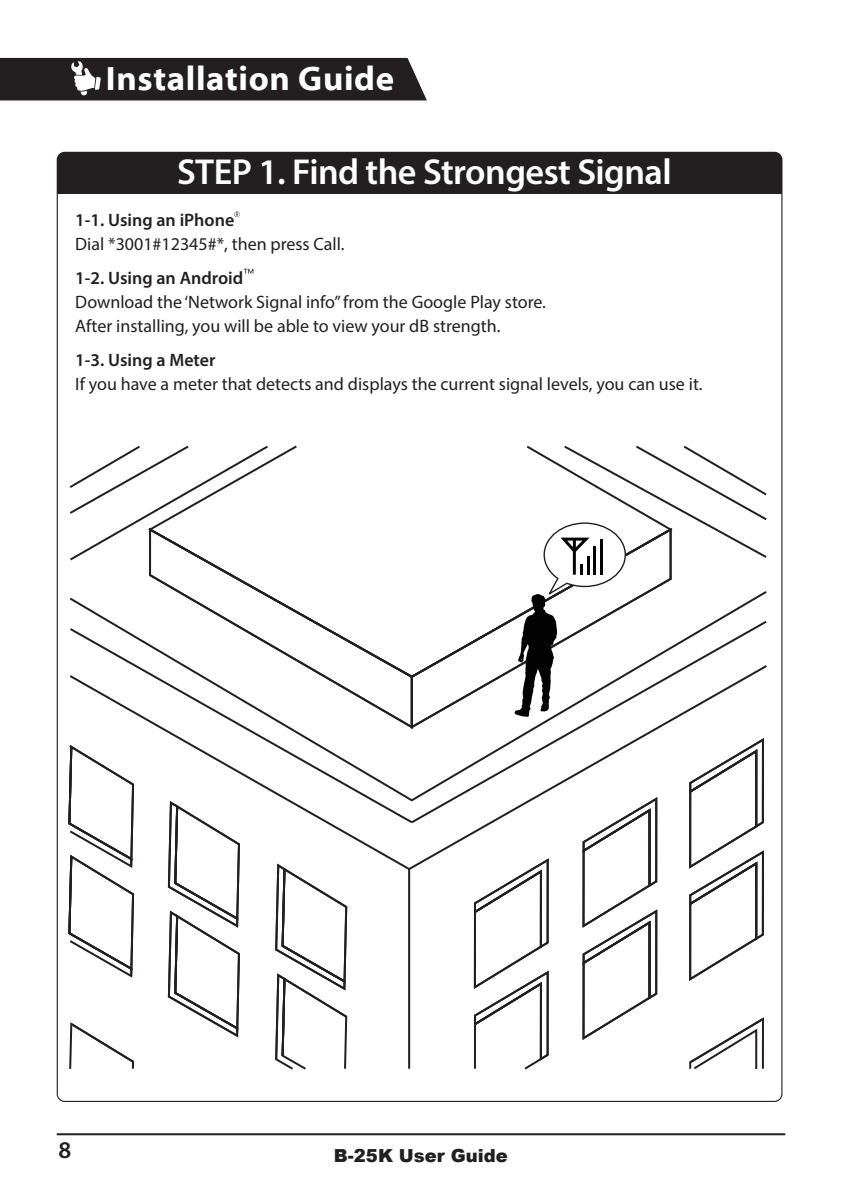
<style>
.page{position:relative;width:842px;height:1191px;background:#fff}
.page>*{position:absolute;margin:0;border:0;box-sizing:border-box;transform-origin:0 0}
.t1{font:600 36.2px "Myriad Pro";letter-spacing:-.015em;color:#fff}
.t2{font:700 34px "Myriad Web Pro";letter-spacing:.02em;color:#fff}
.t3{font:600 24px "Myriad Pro";color:#231f20}
.t4{font:18px/24px "Myriad Pro";color:#231f20}
.t5{font:600 18px "Myriad Pro";color:#231f20}
.t6{font:900 18px "Arial";color:#231f20}
</style>
<div class="page">
<div style="left:57px;top:152px;width:725px;height:950px;background:#231f20;border-radius:8px"></div>
<div style="left:58px;top:194px;width:723px;height:906px;background:#fff"></div>
<div style="left:0;top:58px;width:427px;height:42px;background:#231f20"></div>
<hr style="left:408px;top:869px;width:2px;height:199px;background:#231f20">
<div style="left:135px;top:802px;width:634px;height:69px;background:#fff"></div>
<div style="left:409px;top:802px;width:360px;height:23px;background:#fff"></div>
<div style="left:68px;top:589px;width:701px;height:213px;background:#fff"></div>
<svg style="left:147px;top:679px;width:262px;height:51px;background:#f3f3f3"></svg>
<svg style="left:409px;top:679px;width:264px;height:51px;background:#f0efef"></svg>
<div style="left:146px;top:444px;width:368px;height:235px;background:#fff"></div>
<svg style="left:68px;top:444px;width:202px;height:118px;background:#f1f1f1"></svg>
<svg style="left:68px;top:1020px;width:68px;height:51px;background:#ededed"></svg>
<svg style="left:67px;top:743px;width:68px;height:236px;background:#e5e4e5"></svg>
<svg style="left:167px;top:799px;width:74px;height:240px;background:#e2e2e2"></svg>
<svg style="left:274px;top:862px;width:75px;height:209px;background:#e2e2e2"></svg>
<svg style="left:687px;top:1015px;width:79px;height:56px;background:#e4e3e4"></svg>
<svg style="left:687px;top:736px;width:78px;height:246px;background:#e2e1e1"></svg>
<svg style="left:581px;top:795px;width:77px;height:246px;background:#e2e2e2"></svg>
<svg style="left:472px;top:856px;width:78px;height:215px;background:#e3e3e3"></svg>
<svg style="left:514px;top:444px;width:255px;height:273px;background:#eaeaea"></svg>
<hr style="left:586px;top:555px;width:3px;height:19px;background:#030303">
<hr style="left:593px;top:546px;width:3px;height:28px;background:#030303">
<hr style="left:600px;top:539px;width:3px;height:35px;background:#030303">
<svg style="left:234px;top:211px;width:6px;height:6px"></svg>
<svg style="left:244px;top:269px;width:9px;height:4px"></svg>
<hr style="left:57px;top:1133px;width:728px;height:2px;background:#231f20">
<h2 class="t2" style="left:106px;top:60px;width:290px">Installation Guide</h2>
<h1 class="t1" style="left:177px;top:149px;width:496px">STEP 1. Find the Strongest Signal</h1>
<p class="t5" style="left:75px;top:208px;width:161px">1-1. Using an iPhone</p>
<p class="t4" style="left:75px;top:232px;width:271px">Dial *3001#12345#*, then press Call.</p>
<p class="t5" style="left:75px;top:266px;width:169px">1-2. Using an Android</p>
<p class="t4" style="left:75px;top:290px;width:472px">Download the ‘Network Signal info” from the Google Play store.<br>After installing, you will be able to view your dB strength.</p>
<p class="t5" style="left:75px;top:348px;width:142px">1-3. Using a Meter</p>
<p class="t4" style="left:75px;top:372px;width:629px">If you have a meter that detects and displays the current signal levels, you can use it.</p>
<h3 class="t3" style="left:59px;top:1134px;width:14px">8</h3>
<p class="t6" style="left:334px;top:1142px;width:175px">B-25K User Guide</p>
</div>
